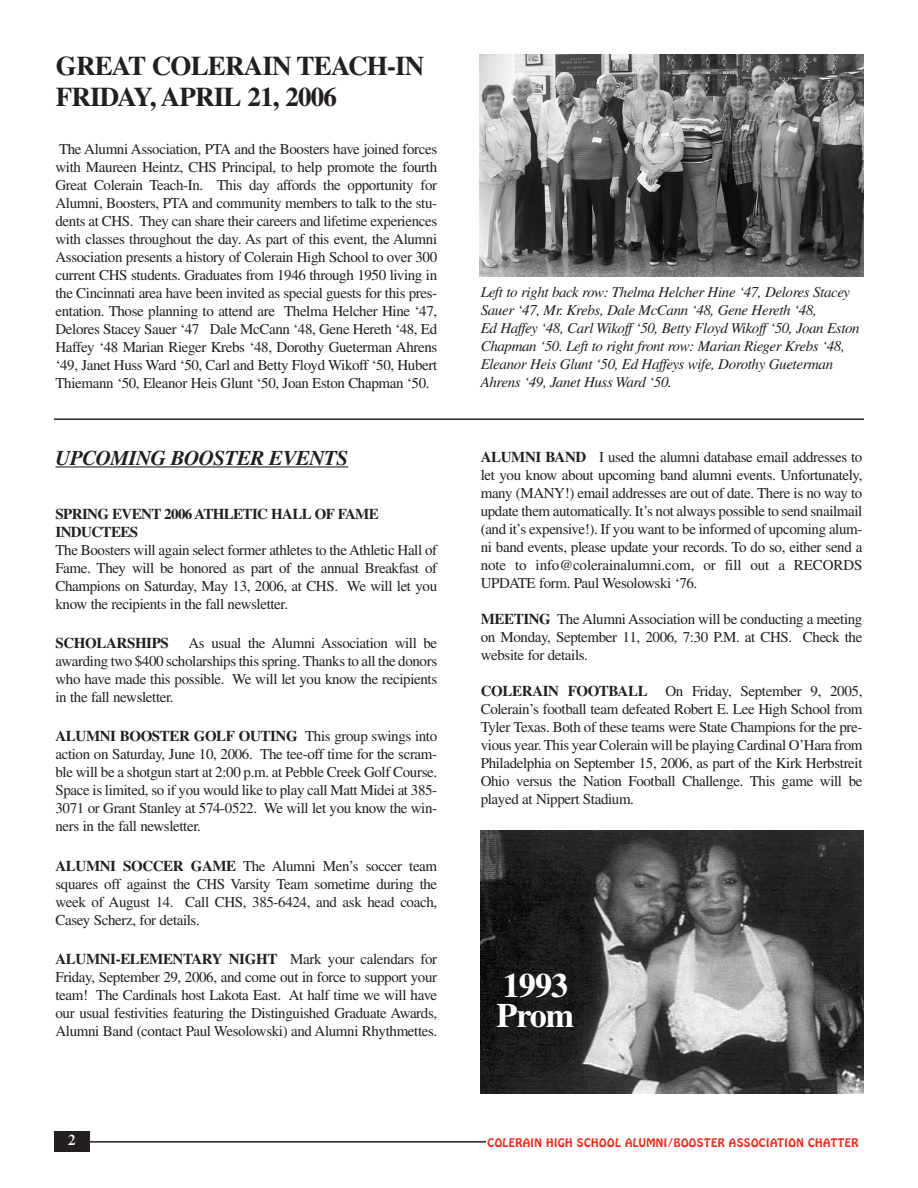
<style>
.page{position:relative;width:918px;height:1188px;background:#fff}
.page>*{position:absolute;margin:0;border:0;box-sizing:border-box;transform-origin:0 0}
.t1{font:700 34.2px/29.7px "Times";letter-spacing:-.03em;color:#fff}
.t2{font:700 27px/30.9px "Times";letter-spacing:-.03em;color:#231f20}
.t3{font:italic 700 21px "Times";letter-spacing:-.025em;color:#231f20}
.t4{font:15px/18px "Times";letter-spacing:-.025em;color:#231f20;text-align:justify}
.t5{font:italic 15px/18px "Times";letter-spacing:-.025em;color:#231f20}
.t6{font:700 15px/18px "Times";letter-spacing:-.04em;color:#231f20}
.t7{font:600 15px "Times";color:#fff}
.t8{font:10.5px "Hobo";letter-spacing:.04em;color:#ee2e22}
.s1{font-weight:700}
</style>
<div class="page">
<div style="left:54px;top:1131px;width:36px;height:20px;background:#231f20"></div>
<hr style="left:88px;top:1141px;width:398px;height:2px;background:#231f20">
<hr style="left:56px;top:466px;width:292px;height:1px;background:#231f20">
<img style="left:479px;top:54px;width:385px;height:223px">
<img style="left:481px;top:830px;width:383px;height:264px">
<hr style="left:54px;top:418px;width:810px;height:2px;background:#231f20">
<h2 class="t2" style="left:56px;top:53px;width:370px">GREAT COLERAIN TEACH-IN<br>FRIDAY, APRIL 21, 2006</h2>
<p class="t4" style="left:55px;top:141px;width:383px">The Alumni Association, PTA and the Boosters have joined forces with Maureen Heintz, CHS Principal, to help promote the fourth Great Colerain Teach-In. This day affords the opportunity for Alumni, Boosters, PTA and community members to talk to the stu&shy;dents at CHS. They can share their careers and lifetime experiences with classes throughout the day. As part of this event, the Alumni Association presents a history of Colerain High School to over 300 current CHS students. Graduates from 1946 through 1950 living in the Cincinnati area have been invited as special guests for this pres&shy;entation. Those planning to attend are Thelma Helcher Hine ‘47, Delores Stacey Sauer ‘47 Dale McCann ‘48, Gene Hereth ‘48, Ed Haffey ‘48 Marian Rieger Krebs ‘48, Dorothy Gueterman Ahrens ‘49, Janet Huss Ward ‘50, Carl and Betty Floyd Wikoff ‘50, Hubert Thiemann ‘50, Eleanor Heis Glunt ‘50, Joan Eston Chapman ‘50.</p>
<h3 class="t3" style="left:56px;top:450px;width:294px">UPCOMING BOOSTER EVENTS</h3>
<p class="t6" style="left:56px;top:506px;width:325px">SPRING EVENT 2006 ATHLETIC HALL OF FAME<br>INDUCTEES</p>
<p class="t4" style="left:56px;top:542px;width:383px">The Boosters will again select former athletes to the Athletic Hall of Fame. They will be honored as part of the annual Breakfast of Champions on Saturday, May 13, 2006, at CHS. We will let you know the recipients in the fall newsletter.</p>
<p class="t6" style="left:56px;top:635px;width:115px">SCHOLARSHIPS</p>
<p class="t4" style="left:56px;top:635px;width:383px;text-indent:133px">As usual the Alumni Association will be awarding two $400 scholarships this spring. Thanks to all the donors who have made this possible. We will let you know the recipients in the fall newsletter.</p>
<p class="t4" style="left:56px;top:729px;width:383px"><span class="s1">ALUMNI BOOSTER GOLF OUTING</span> This group swings into action on Saturday, June 10, 2006. The tee-off time for the scram&shy;ble will be a shotgun start at 2:00 p.m. at Pebble Creek Golf Course.<br>Space is limited, so if you would like to play call Matt Midei at 385- 3071 or Grant Stanley at 574-0522. We will let you know the win&shy;ners in the fall newsletter.</p>
<p class="t4" style="left:56px;top:858px;width:383px"><span class="s1">ALUMNI SOCCER GAME</span> The Alumni Men’s soccer team squares off against the CHS Varsity Team sometime during the week of August 14. Call CHS, 385-6424, and ask head coach, Casey Scherz, for details.</p>
<p class="t4" style="left:56px;top:951px;width:383px"><span class="s1">ALUMNI-ELEMENTARY NIGHT</span> Mark your calendars for Friday, September 29, 2006, and come out in force to support your team! The Cardinals host Lakota East. At half time we will have our usual festivities featuring the Distinguished Graduate Awards, Alumni Band (contact Paul Wesolowski) and Alumni Rhythmettes.</p>
<p class="t5" style="left:481px;top:284px;width:381px">Left to right back row: Thelma Helcher Hine ‘47, Delores Stacey Sauer ‘47, Mr. Krebs, Dale McCann ‘48, Gene Hereth ‘48,<br>Ed Haffey ‘48, Carl Wikoff ‘50, Betty Floyd Wikoff ‘50, Joan Eston Chapman ‘50. Left to right front row: Marian Rieger Krebs ‘48, Eleanor Heis Glunt ‘50, Ed Haffeys wife, Dorothy Gueterman Ahrens ‘49, Janet Huss Ward ‘50.</p>
<p class="t4" style="left:481px;top:449px;width:383px"><span class="s1">ALUMNI BAND</span> I used the alumni database email addresses to let you know about upcoming band alumni events. Unfortunately, many (MANY!) email addresses are out of date. There is no way to update them automatically. It’s not always possible to send snailmail (and it’s expensive!). If you want to be informed of upcoming alum&shy;ni band events, please update your records. To do so, either send a note to info@colerainalumni.com, or fill out a RECORDS UPDATE form. Paul Wesolowski ‘76.</p>
<p class="t4" style="left:481px;top:611px;width:383px"><span class="s1">MEETING</span> The Alumni Association will be conducting a meeting on Monday, September 11, 2006, 7:30 P.M. at CHS. Check the website for details.</p>
<p class="t4" style="left:481px;top:683px;width:383px"><span class="s1">COLERAIN FOOTBALL</span> On Friday, September 9, 2005, Colerain’s football team defeated Robert E. Lee High School from Tyler Texas. Both of these teams were State Champions for the pre&shy;vious year. This year Colerain will be playing Cardinal O’Hara from Philadelphia on September 15, 2006, as part of the Kirk Herbstreit Ohio versus the Nation Football Challenge. This game will be played at Nippert Stadium.</p>
<h1 class="t1" style="left:497px;top:974px;width:79px">1993<br>Prom</h1>
<p class="t7" style="left:68px;top:1134px;width:9px">2</p>
<p class="t8" style="left:488px;top:1137px;width:372px">COLERAIN HIGH SCHOOL ALUMNI/BOOSTER ASSOCIATION CHATTER</p>
</div>
